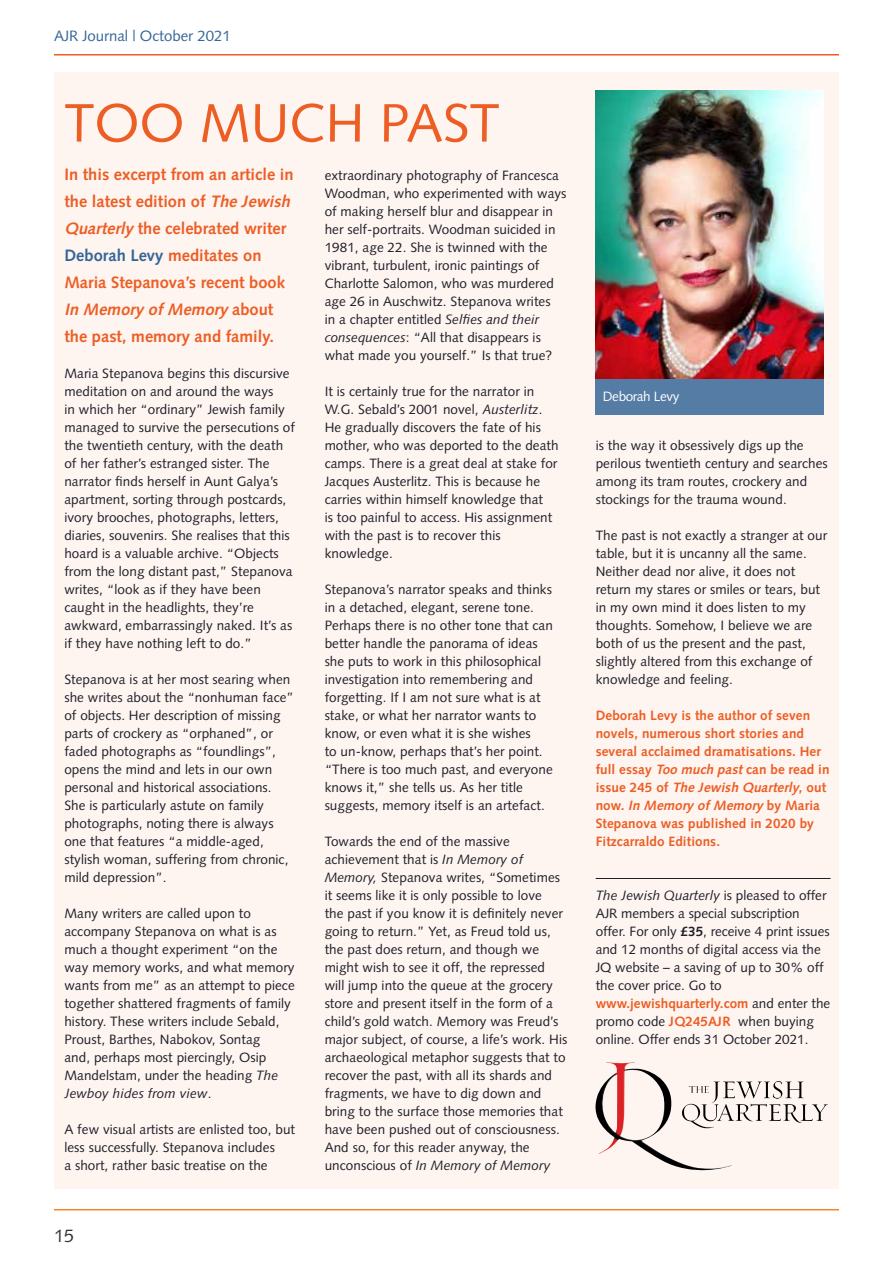
<style>
.page{position:relative;width:893px;height:1263px;background:#fff}
.page>*{position:absolute;margin:0;border:0;box-sizing:border-box;transform-origin:0 0}
.t1{font:54px "Syntax LT Std";color:#ec5e24}
.t2{font:18px "Syntax LT Std";color:#333538}
.t3{font:700 16.5px/27px "Syntax LT Std";color:#ec5e24}
.t4{font:15px "Syntax LT Std";color:#356696}
.t5{font:13.5px/18px "Syntax LT Std";letter-spacing:.005em;color:#1d1f29}
.t6{font:700 13.5px/18px "Syntax LT Std";letter-spacing:.005em;color:#ec5e24}
.t7{font:13.5px "Syntax LT Std";letter-spacing:-.03em;color:#fff}
.s1{font-style:italic}
.s2{color:#356696}
.s3{font-weight:700}
.s4{font-weight:700;color:#ec5e24}
</style>
<div class="page">
<hr style="left:54px;top:1209px;width:785px;height:1px;background:#f58429">
<hr style="left:54px;top:54px;width:785px;height:2px;background:#ec5e24">
<div style="left:54px;top:72px;width:785px;height:1116px;background:#fef4f0"></div>
<hr style="left:596px;top:878px;width:234px;height:1px;background:#1d1f29">
<div style="left:595px;top:378px;width:228px;height:36px;background:#557ca4"></div>
<img style="left:595px;top:90px;width:228px;height:288px">
<img style="left:595px;top:1062px;width:137px;height:108px">
<svg style="left:773px;top:1081px;width:5px;height:10px"></svg>
<p class="t4" style="left:54px;top:27px;width:178px">AJR Journal | October 2021</p>
<h1 class="t1" style="left:64px;top:91px;width:437px">TOO MUCH PAST</h1>
<p class="t3" style="left:64px;top:161px;width:231px">In this excerpt from an article in the latest edition of <span class="s1">The Jewish<br>Quarterly</span> the celebrated writer<br><span class="s2">Deborah Levy</span> meditates on<br>Maria Stepanova’s recent book<br><span class="s1">In Memory ofMemory</span> a b o u t the past, memory and family.</p>
<p class="t5" style="left:64px;top:364px;width:232px">Maria Stepanova begins this discursive meditation on and around the ways<br>in which her “ordinary” Jewish family managed to survive the persecutions of the twentieth century, with the death of her father’s estranged sister. The narrator finds herself in Aunt Galya’s apartment, sorting through postcards, ivory brooches, photographs, letters, diaries, souvenirs. She realises that this hoard is a valuable archive. “Objects from the long distant past,” Stepanova writes, “look as if they have been caught in the headlights, they’re awkward, embarrassingly naked. It’s as if they have nothing left to do.”</p>
<p class="t5" style="left:64px;top:670px;width:231px">Stepanova is at her most searing when she writes about the “nonhuman face” of objects. Her description of missing parts of crockery as “orphaned”, or faded photographs as “foundlings”, opens the mind and lets in our own personal and historical associations.<br>She is particularly astute on family photographs, noting there is always one that features “a middle-aged, stylish woman, suffering from chronic, mild depression”.</p>
<p class="t5" style="left:64px;top:904px;width:232px">Many writers are called upon to accompany Stepanova on what is as much a thought experiment “on the way memory works, and what memory wants from me” as an attempt to piece together shattered fragments of family history. These writers include Sebald, Proust, Barthes, Nabokov, Sontag<br>and, perhaps most piercingly, Osip Mandelstam, under the heading <span class="s1">The Jewboy hides from view</span>.</p>
<p class="t5" style="left:64px;top:1120px;width:232px">A few visual artists are enlisted too, but less successfully. Stepanova includes<br>a short, rather basic treatise on the</p>
<h2 class="t2" style="left:54px;top:1225px;width:22px">15</h2>
<p class="t5" style="left:325px;top:166px;width:243px">extraordinary photography of Francesca Woodman, who experimented with ways of making herself blur and disappear in her self-portraits. Woodman suicided in 1981, age 22. She is twinned with the vibrant, turbulent, ironic paintings of Charlotte Salomon, who was murdered age 26 in Auschwitz. Stepanova writes<br>in a chapter entitled <span class="s1">Selfies and their consequences</span>: “All that disappears is what made you yourself.” Is that true?</p>
<p class="t5" style="left:325px;top:382px;width:235px">It is certainly true for the narrator in W.G. Sebald’s 2001 novel, <span class="s1">Austerlitz</span>.<br>He gradually discovers the fate of his mother, who was deported to the death camps. There is a great deal at stake for Jacques Austerlitz. This is because he carries within himself knowledge that<br>is too painful to access. His assignment with the past is to recover this knowledge.</p>
<p class="t5" style="left:325px;top:580px;width:230px">Stepanova’s narrator speaks and thinks in a detached, elegant, serene tone.<br>Perhaps there is no other tone that can better handle the panorama of ideas she puts to work in this philosophical investigation into remembering and forgetting. If I am not sure what is at stake, or what her narrator wants to know, or even what it is she wishes<br>to un-know, perhaps that’s her point. “There is too much past, and everyone knows it,” she tells us. As her title suggests, memory itself is an artefact.</p>
<p class="t5" style="left:325px;top:832px;width:244px">Towards the end of the massive achievement that is <span class="s1">In Memory of Memory,</span> Stepanova writes, “Sometimes it seems like it is only possible to love<br>the past if you know it is definitely never going to return.” Yet, as Freud told us, the past does return, and though we might wish to see it off, the repressed will jump into the queue at the grocery store and present itself in the form of a child’s gold watch. Memory was Freud’s major subject, of course, a life’s work. His archaeological metaphor suggests that to recover the past, with all its shards and fragments, we have to dig down and bring to the surface those memories that have been pushed out of consciousness.<br>And so, for this reader anyway, the unconscious of <span class="s1">In Memory of Memory</span></p>
<p class="t7" style="left:603px;top:388px;width:78px">Deborah Levy</p>
<p class="t5" style="left:596px;top:436px;width:234px">is the way it obsessively digs up the perilous twentieth century and searches among its tram routes, crockery and stockings for the trauma wound.</p>
<p class="t5" style="left:596px;top:526px;width:233px">The past is not exactly a stranger at our table, but it is uncanny all the same.<br>Neither dead nor alive, it does not return my stares or smiles or tears, but in my own mind it does listen to my thoughts. Somehow, I believe we are both of us the present and the past, slightly altered from this exchange of knowledge and feeling.</p>
<p class="t6" style="left:596px;top:706px;width:235px">Deborah Levy is the author of seven novels, numerous short stories and several acclaimed dramatisations. Her full essay <span class="s1">Too much past</span> can be read in i s s u e 2 4 5 o f <span class="s1">The Jewish Quarterly</span>, o u t n o w. <span class="s1">In Memory of Memory</span> b y M a r i a Stepanova was published in 2020 by Fitzcarraldo Editions.</p>
<p class="t5" style="left:596px;top:886px;width:236px"><span class="s1">The Jewish Quarterly</span> is pleased to offer AJR members a special subscription offer. For only <span class="s3">£35</span>, receive 4 print issues and 12 months of digital access via the JQ website – a saving of up to 30% off the cover price. Go to <span class="s4">www.jewishquarterly.com</span> and enter the promo code <span class="s4">JQ245AJR</span> when buying online. Offer ends 31 October 2021.</p>
</div>
